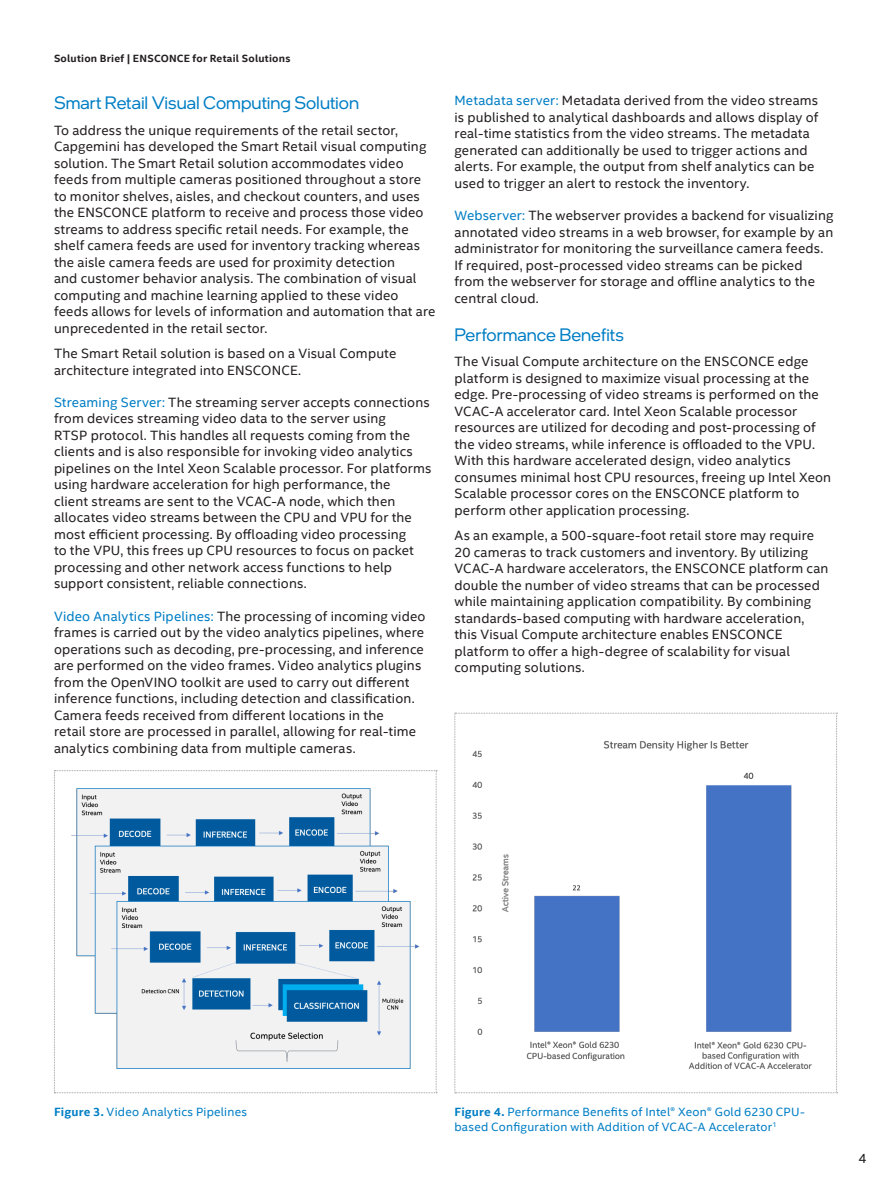
<style>
.page{position:relative;width:891px;height:1188px;background:#fff}
.page>*{position:absolute;margin:0;border:0;box-sizing:border-box;transform-origin:0 0}
.MainCopy___Caption{font:18px "Intel One Display";color:#007ec5}
.MainCopy___Caption-2{font:13.5px/16.5px "Intel Clear";letter-spacing:.01em;color:#231f20}
.MainCopy___Caption-3{font:12px/15px "Intel Clear";letter-spacing:.015em;color:#007ec5}
.t1{font:700 10.5px "Intel Clear";letter-spacing:.02em;color:#231f20}
.s1{color:#007ec5}
.s2{font-weight:700}
</style>
<div class="page">
<svg style="left:54px;top:770px;width:383px;height:323px"></svg>
<svg style="left:454px;top:713px;width:384px;height:380px"></svg>
<img style="left:464px;top:737px;width:374px;height:356px">
<p class="t1" style="left:54px;top:52px;width:238px">Solution Brief | ENSCONCE for Retail Solutions</p>
<p class="MainCopy___Caption" style="left:54px;top:92px;width:307px">Smart Retail Visual Computing Solution</p>
<p class="MainCopy___Caption-2" style="left:54px;top:122px;width:383px">To address the unique requirements of the retail sector, Capgemini has developed the Smart Retail visual computing solution. The Smart Retail solution accommodates video feeds from multiple cameras positioned throughout a store to monitor shelves, aisles, and checkout counters, and uses the ENSCONCE platform to receive and process those video streams to address specific retail needs. For example, the shelf camera feeds are used for inventory tracking whereas the aisle camera feeds are used for proximity detection<br>and customer behavior analysis. The combination of visual computing and machine learning applied to these video feeds allows for levels of information and automation that are unprecedented in the retail sector.</p>
<p class="MainCopy___Caption-2" style="left:54px;top:345px;width:344px">The Smart Retail solution is based on a Visual Compute architecture integrated into ENSCONCE.</p>
<p class="MainCopy___Caption-2" style="left:54px;top:394px;width:379px"><span class="s1">Streaming Server:</span> The streaming server accepts connections from devices streaming video data to the server using<br>RTSP protocol. This handles all requests coming from the clients and is also responsible for invoking video analytics pipelines on the Intel Xeon Scalable processor. For platforms using hardware acceleration for high performance, the<br>client streams are sent to the VCAC-A node, which then allocates video streams between the CPU and VPU for the most efficient processing. By offloading video processing<br>to the VPU, this frees up CPU resources to focus on packet processing and other network access functions to help support consistent, reliable connections.</p>
<p class="MainCopy___Caption-2" style="left:54px;top:608px;width:373px"><span class="s1">Video Analytics Pipelines:</span> The processing of incoming video frames is carried out by the video analytics pipelines, where operations such as decoding, pre-processing, and inference are performed on the video frames. Video analytics plugins from the OpenVINO toolkit are used to carry out different inference functions, including detection and classification.<br>Camera feeds received from different locations in the<br>retail store are processed in parallel, allowing for real-time analytics combining data from multiple cameras.</p>
<p class="MainCopy___Caption-2" style="left:454px;top:93px;width:365px"><span class="s1">Metadata server:</span> Metadata derived from the video streams is published to analytical dashboards and allows display of real-time statistics from the video streams. The metadata generated can additionally be used to trigger actions and alerts. For example, the output from shelf analytics can be used to trigger an alert to restock the inventory.</p>
<p class="MainCopy___Caption-2" style="left:454px;top:207px;width:381px"><span class="s1">Webserver:</span> The webserver provides a backend for visualizing annotated video streams in a web browser, for example by an administrator for monitoring the surveillance camera feeds.<br>If required, post-processed video streams can be picked from the webserver for storage and offline analytics to the central cloud.</p>
<p class="MainCopy___Caption" style="left:454px;top:323px;width:171px">Performance Benefits</p>
<p class="MainCopy___Caption-2" style="left:454px;top:353px;width:378px">The Visual Compute architecture on the ENSCONCE edge platform is designed to maximize visual processing at the edge. Pre-processing of video streams is performed on the VCAC-A accelerator card. Intel Xeon Scalable processor resources are utilized for decoding and post-processing of the video streams, while inference is offloaded to the VPU.<br>With this hardware accelerated design, video analytics consumes minimal host CPU resources, freeing up Intel Xeon Scalable processor cores on the ENSCONCE platform to perform other application processing.</p>
<p class="MainCopy___Caption-2" style="left:454px;top:527px;width:376px">As an example, a 500-square-foot retail store may require 20 cameras to track customers and inventory. By utilizing VCAC-A hardware accelerators, the ENSCONCE platform can double the number of video streams that can be processed while maintaining application compatibility. By combining standards-based computing with hardware acceleration, this Visual Compute architecture enables ENSCONCE platform to offer a high-degree of scalability for visual computing solutions.</p>
<p class="MainCopy___Caption-3" style="left:54px;top:1105px;width:194px"><span class="s2">Figure 3.</span> Video Analytics Pipelines</p>
<p class="MainCopy___Caption-3" style="left:454px;top:1105px;width:352px"><span class="s2">Figure 4.</span> Performance Benefits of Intel® Xeon® Gold 6230 CPU&shy;based Configuration with Addition of VCAC-A Accelerator<sup>1</sup></p>
<p class="MainCopy___Caption-2" style="left:858px;top:1151px;width:10px">4</p>
</div>
